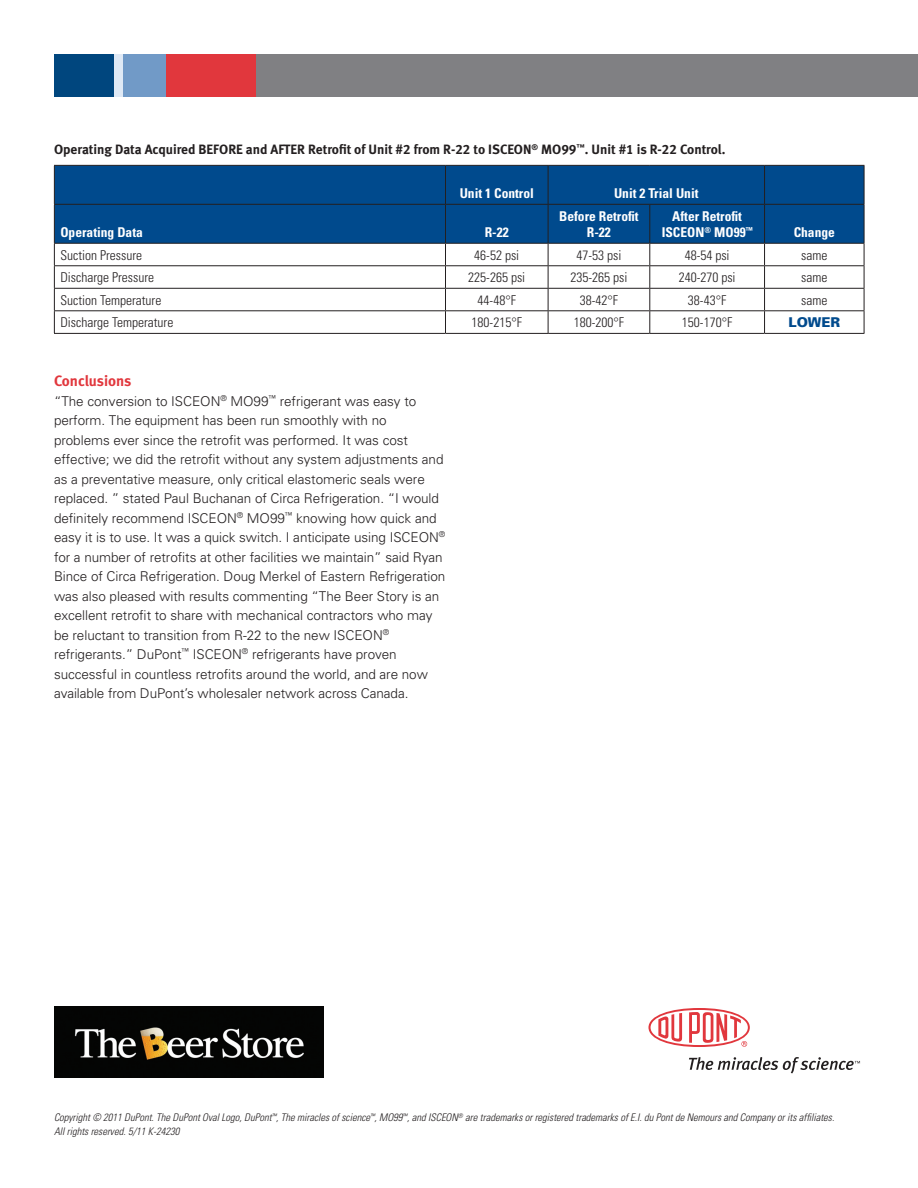
<style>
.page{position:relative;width:918px;height:1188px;background:#fff}
.page>*{position:absolute;margin:0;border:0;box-sizing:border-box;transform-origin:0 0}
.Head{font:15px "Meta Bold LF";color:#e1373d}
.Body_1_lead{font:300 13.5px/19.5px "Univers";letter-spacing:-.005em;color:#231f20}
.Body_1_no_lead{font:300 condensed 13.5px "Univers";color:#231f20}
.SubHead1{font:13.5px "Meta Bold LF";color:#231f20}
.Body_1_no_lead-2{font:700 condensed 13.5px/16.5px "Univers";color:#fff;text-align:center}
.Body_1_no_lead-3{font:900 13.5px "Univers";color:#004a8d}
.Disclaimer{font:italic 300 condensed 10.5px/13.5px "Univers";color:#231f20}
</style>
<div class="page">
<img style="left:54px;top:1006px;width:270px;height:71px">
<div style="left:256px;top:54px;width:662px;height:42px;background:#808083"></div>
<div style="left:166px;top:54px;width:90px;height:42px;background:#e1373d"></div>
<div style="left:123px;top:54px;width:43px;height:42px;background:#719ac7"></div>
<div style="left:114px;top:54px;width:9px;height:42px;background:#dfe9f5"></div>
<div style="left:54px;top:54px;width:60px;height:42px;background:#00467e"></div>
<svg style="left:648px;top:1008px;width:102px;height:39px"></svg>
<svg style="left:689px;top:1057px;width:171px;height:17px"></svg>
<div style="left:55px;top:166px;width:809px;height:77px;background:#004a8d"></div>
<hr style="left:54px;top:165px;width:392px;height:1px;background:#231f20">
<hr style="left:54px;top:166px;width:1px;height:38px;background:#231f20">
<hr style="left:446px;top:165px;width:102px;height:1px;background:#231f20">
<hr style="left:445px;top:166px;width:1px;height:38px;background:#231f20">
<hr style="left:548px;top:165px;width:102px;height:1px;background:#231f20">
<hr style="left:548px;top:166px;width:1px;height:38px;background:#231f20">
<hr style="left:650px;top:165px;width:115px;height:1px;background:#231f20">
<hr style="left:765px;top:165px;width:99px;height:1px;background:#231f20">
<hr style="left:764px;top:166px;width:1px;height:38px;background:#231f20">
<hr style="left:864px;top:166px;width:1px;height:38px;background:#231f20">
<hr style="left:54px;top:204px;width:392px;height:1px;background:#231f20">
<hr style="left:54px;top:205px;width:1px;height:38px;background:#231f20">
<hr style="left:446px;top:204px;width:102px;height:1px;background:#231f20">
<hr style="left:445px;top:205px;width:1px;height:38px;background:#231f20">
<hr style="left:548px;top:204px;width:102px;height:1px;background:#231f20">
<hr style="left:548px;top:205px;width:1px;height:38px;background:#231f20">
<hr style="left:650px;top:204px;width:115px;height:1px;background:#231f20">
<hr style="left:649px;top:205px;width:1px;height:38px;background:#231f20">
<hr style="left:765px;top:204px;width:99px;height:1px;background:#231f20">
<hr style="left:764px;top:205px;width:1px;height:38px;background:#231f20">
<hr style="left:864px;top:205px;width:1px;height:38px;background:#231f20">
<hr style="left:54px;top:243px;width:392px;height:1px;background:#231f20">
<hr style="left:446px;top:243px;width:102px;height:1px;background:#231f20">
<hr style="left:548px;top:243px;width:102px;height:1px;background:#231f20">
<hr style="left:650px;top:243px;width:115px;height:1px;background:#231f20">
<hr style="left:765px;top:243px;width:99px;height:1px;background:#231f20">
<hr style="left:54px;top:265px;width:392px;height:1px;background:#231f20">
<hr style="left:446px;top:265px;width:102px;height:1px;background:#231f20">
<hr style="left:548px;top:265px;width:102px;height:1px;background:#231f20">
<hr style="left:650px;top:265px;width:115px;height:1px;background:#231f20">
<hr style="left:765px;top:265px;width:99px;height:1px;background:#231f20">
<hr style="left:54px;top:288px;width:392px;height:1px;background:#231f20">
<hr style="left:446px;top:288px;width:102px;height:1px;background:#231f20">
<hr style="left:548px;top:288px;width:102px;height:1px;background:#231f20">
<hr style="left:650px;top:288px;width:115px;height:1px;background:#231f20">
<hr style="left:765px;top:288px;width:99px;height:1px;background:#231f20">
<hr style="left:54px;top:310px;width:392px;height:1px;background:#231f20">
<svg style="left:54px;top:244px;width:1px;height:89px"></svg>
<hr style="left:446px;top:310px;width:102px;height:1px;background:#231f20">
<svg style="left:445px;top:244px;width:1px;height:89px"></svg>
<hr style="left:548px;top:310px;width:102px;height:1px;background:#231f20">
<svg style="left:548px;top:244px;width:1px;height:89px"></svg>
<hr style="left:650px;top:310px;width:115px;height:1px;background:#231f20">
<svg style="left:649px;top:244px;width:1px;height:89px"></svg>
<hr style="left:765px;top:310px;width:99px;height:1px;background:#231f20">
<svg style="left:764px;top:244px;width:1px;height:89px"></svg>
<svg style="left:864px;top:244px;width:1px;height:89px"></svg>
<hr style="left:54px;top:333px;width:392px;height:1px;background:#231f20">
<hr style="left:446px;top:333px;width:102px;height:1px;background:#231f20">
<hr style="left:548px;top:333px;width:102px;height:1px;background:#231f20">
<hr style="left:650px;top:333px;width:115px;height:1px;background:#231f20">
<hr style="left:765px;top:333px;width:99px;height:1px;background:#231f20">
<p class="SubHead1" style="left:54px;top:142px;width:673px">Operating Data Acquired BEFORE and AFTER Retrofit of Unit #2 from R-22 to ISCEON<sup>®</sup> MO99<sup>™</sup>. Unit #1 is R-22 Control.</p>
<p class="Body_1_no_lead-2" style="left:460px;top:185px;width:76px">Unit 1 Control</p>
<p class="Body_1_no_lead-2" style="left:614px;top:185px;width:86px">Unit 2 Trial Unit</p>
<p class="Body_1_no_lead-2" style="left:60px;top:224px;width:84px">Operating Data</p>
<p class="Body_1_no_lead-2" style="left:485px;top:224px;width:25px">R-22</p>
<p class="Body_1_no_lead-2" style="left:559px;top:207px;width:81px">Before Retrofit<br>R-22</p>
<p class="Body_1_no_lead-2" style="left:662px;top:207px;width:92px">After Retrofit<br>ISCEON<sup>®</sup> MO99<sup>™</sup></p>
<p class="Body_1_no_lead-2" style="left:794px;top:224px;width:43px">Change</p>
<p class="Body_1_no_lead" style="left:60px;top:247px;width:83px">Suction Pressure</p>
<p class="Body_1_no_lead" style="left:474px;top:247px;width:46px">46-52 psi</p>
<p class="Body_1_no_lead" style="left:576px;top:247px;width:46px">47-53 psi</p>
<p class="Body_1_no_lead" style="left:685px;top:247px;width:46px">48-54 psi</p>
<p class="Body_1_no_lead" style="left:801px;top:247px;width:28px">same</p>
<p class="Body_1_no_lead" style="left:60px;top:269px;width:95px">Discharge Pressure</p>
<p class="Body_1_no_lead" style="left:468px;top:269px;width:58px">225-265 psi</p>
<p class="Body_1_no_lead" style="left:570px;top:269px;width:58px">235-265 psi</p>
<p class="Body_1_no_lead" style="left:679px;top:269px;width:58px">240-270 psi</p>
<p class="Body_1_no_lead" style="left:801px;top:269px;width:28px">same</p>
<p class="Body_1_no_lead" style="left:60px;top:292px;width:102px">Suction Temperature</p>
<p class="Body_1_no_lead" style="left:478px;top:292px;width:40px">44-48°F</p>
<p class="Body_1_no_lead" style="left:580px;top:292px;width:40px">38-42°F</p>
<p class="Body_1_no_lead" style="left:688px;top:292px;width:40px">38-43°F</p>
<p class="Body_1_no_lead" style="left:801px;top:292px;width:28px">same</p>
<p class="Body_1_no_lead" style="left:60px;top:314px;width:114px">Discharge Temperature</p>
<p class="Body_1_no_lead" style="left:472px;top:314px;width:52px">180-215°F</p>
<p class="Body_1_no_lead" style="left:574px;top:314px;width:52px">180-200°F</p>
<p class="Body_1_no_lead" style="left:682px;top:314px;width:52px">150-170°F</p>
<p class="Body_1_no_lead-3" style="left:788px;top:314px;width:53px">LOWER</p>
<p class="Head" style="left:54px;top:372px;width:79px">Conclusions</p>
<p class="Body_1_lead" style="left:54px;top:391px;width:393px">“The conversion to ISCEON<sup>®</sup> MO99<sup>™</sup> refrigerant was easy to perform. The equipment has been run smoothly with no problems ever since the retrofit was performed. It was cost effective; we did the retrofit without any system adjustments and as a preventative measure, only critical elastomeric seals were replaced. ” stated Paul Buchanan of Circa Refrigeration. “I would definitely recommend ISCEON<sup>®</sup> MO99<sup>™</sup> knowing how quick and easy it is to use. It was a quick switch. I anticipate using ISCEON<sup>® </sup>for a number of retrofits at other facilities we maintain” said Ryan Bince of Circa Refrigeration. Doug Merkel of Eastern Refrigeration was also pleased with results commenting “The Beer Story is an excellent retrofit to share with mechanical contractors who may be reluctant to transition from R-22 to the new ISCEON<sup>® </sup>refrigerants.” DuPont<sup>™</sup> ISCEON<sup>®</sup> refrigerants have proven successful in countless retrofits around the world, and are now available from DuPont’s wholesaler network across Canada.</p>
<p class="Disclaimer" style="left:54px;top:1111px;width:782px">Copyright © 2011 DuPont. The DuPont Oval Logo, DuPont<sup>™</sup>, The miracles of science<sup>™</sup>, MO99<sup>™</sup>, and ISCEON<sup>®</sup> are trademarks or registered trademarks of E.I. du Pont de Nemours and Company or its affiliates.<br>All rights reserved. 5/11 K-24230</p>
</div>
